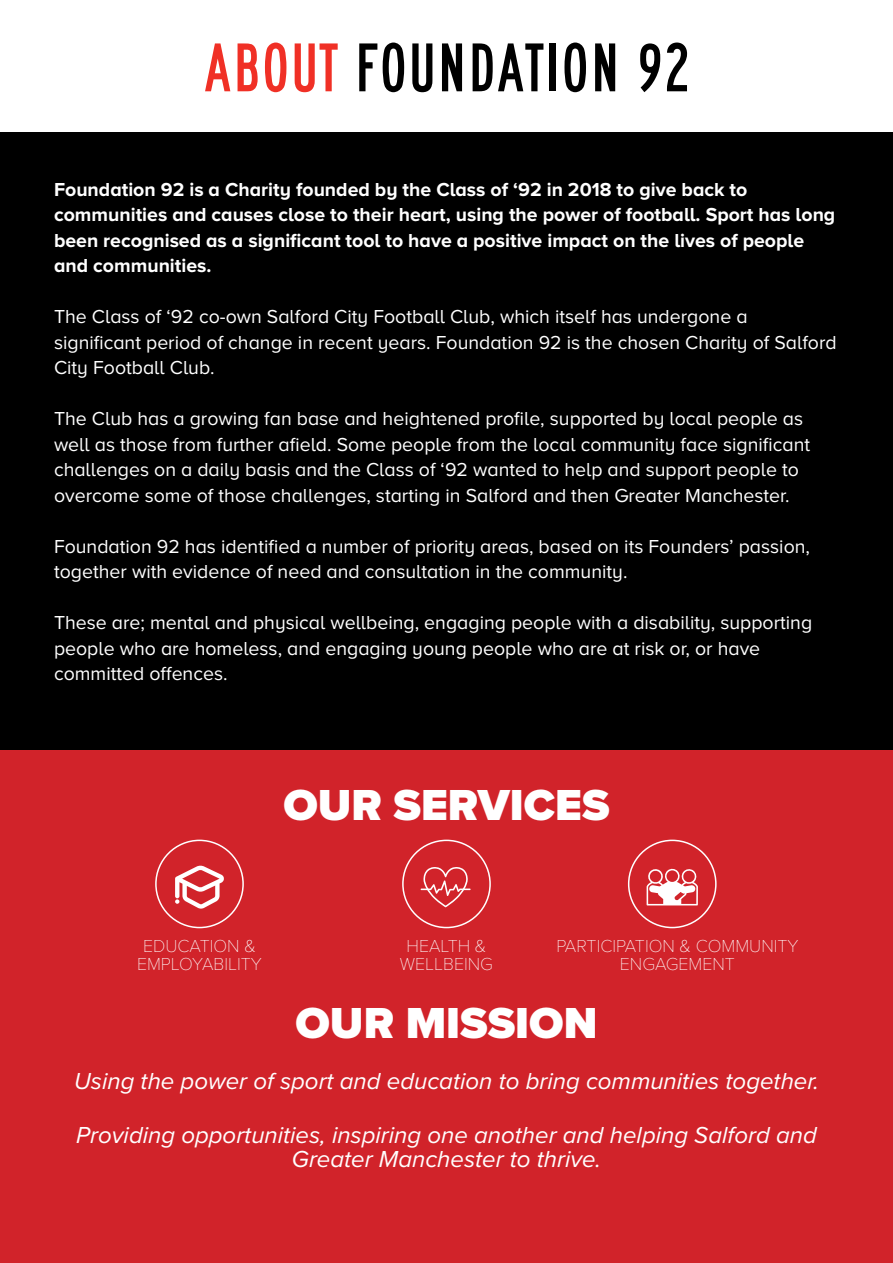
<style>
.page{position:relative;width:893px;height:1263px;background:#fff}
.page>*{position:absolute;margin:0;border:0;box-sizing:border-box;transform-origin:0 0}
.t1{font:71.7px "Saa Series BDOT";color:#000}
.t2{font:900 45px "Proxima Nova";color:#fff}
.t3{font:italic 24px/24px "Proxima Nova";color:#fff;text-align:center}
.t4{font:19.5px/25.5px "Proxima Nova A";color:#fff}
.t5{font:700 19.5px/25.5px "Proxima Nova A";color:#fff}
.t6{font:100 18px/18px "Proxima Nova T";color:#fff;text-align:center}
.s1{color:#f03026}
</style>
<div class="page">
<div style="left:0;top:132px;width:893px;height:1131px;background:#000"></div>
<div style="left:0;top:750px;width:893px;height:513px;background:#d1232a"></div>
<div style="left:155px;top:840px;width:89px;height:88px;border:2px solid #fff;border-radius:50%"></div>
<div style="left:402px;top:840px;width:89px;height:88px;border:2px solid #fff;border-radius:50%"></div>
<div style="left:628px;top:840px;width:89px;height:88px;border:2px solid #fff;border-radius:50%"></div>
<svg style="left:175px;top:865px;width:49px;height:44px"></svg>
<svg style="left:421px;top:867px;width:50px;height:40px"></svg>
<svg style="left:647px;top:868px;width:51px;height:37px"></svg>
<p class="t1" style="left:203px;top:29px;width:488px"><span class="s1">ABOUT</span> FOUNDATION 92</p>
<p class="t5" style="left:54px;top:176px;width:695px">Foundation 92 is a Charity founded by the Class of ‘92 in 2018 to give back to</p>
<p class="t5" style="left:54px;top:202px;width:783px">communities and causes close to their heart, using the power of football. Sport has long been recognised as a significant tool to have a positive impact on the lives of people and communities.</p>
<p class="t4" style="left:54px;top:304px;width:695px">The Class of ‘92 co-own Salford City Football Club, which itself has undergone a</p>
<p class="t4" style="left:54px;top:329px;width:784px">significant period of change in recent years. Foundation 92 is the chosen Charity of Salford<br>City Football Club.</p>
<p class="t4" style="left:54px;top:406px;width:758px">The Club has a growing fan base and heightened profile, supported by local people as well as those from further afield. Some people from the local community face significant challenges on a daily basis and the Class of ‘92 wanted to help and support people to overcome some of those challenges, starting in Salford and then Greater Manchester.</p>
<p class="t4" style="left:54px;top:533px;width:758px">Foundation 92 has identified a number of priority areas, based on its Founders’ passion, together with evidence of need and consultation in the community.</p>
<p class="t4" style="left:54px;top:610px;width:760px">These are; mental and physical wellbeing, engaging people with a disability, supporting people who are homeless, and engaging young people who are at risk or, or have</p>
<p class="t4" style="left:54px;top:661px;width:175px">committed offences.</p>
<p class="t2" style="left:283px;top:771px;width:328px">OUR SERVICES</p>
<p class="t6" style="left:143px;top:936px;width:114px">EDUCATION &amp;</p>
<p class="t6" style="left:137px;top:954px;width:126px">EMPLOYABILITY</p>
<p class="t6" style="left:407px;top:936px;width:81px">HEALTH &amp;</p>
<p class="t6" style="left:400px;top:954px;width:95px">WELLBEING</p>
<p class="t6" style="left:556px;top:936px;width:244px">PARTICIPATION &amp; COMMUNITY<br>ENGAGEMENT</p>
<p class="t2" style="left:295px;top:990px;width:303px">OUR MISSION</p>
<p class="t3" style="left:74px;top:1068px;width:746px">Using the power of sport and education to bring communities together.</p>
<p class="t3" style="left:76px;top:1122px;width:742px">Providing opportunities, inspiring one another and helping Salford and<br>Greater Manchester to thrive.</p>
</div>
